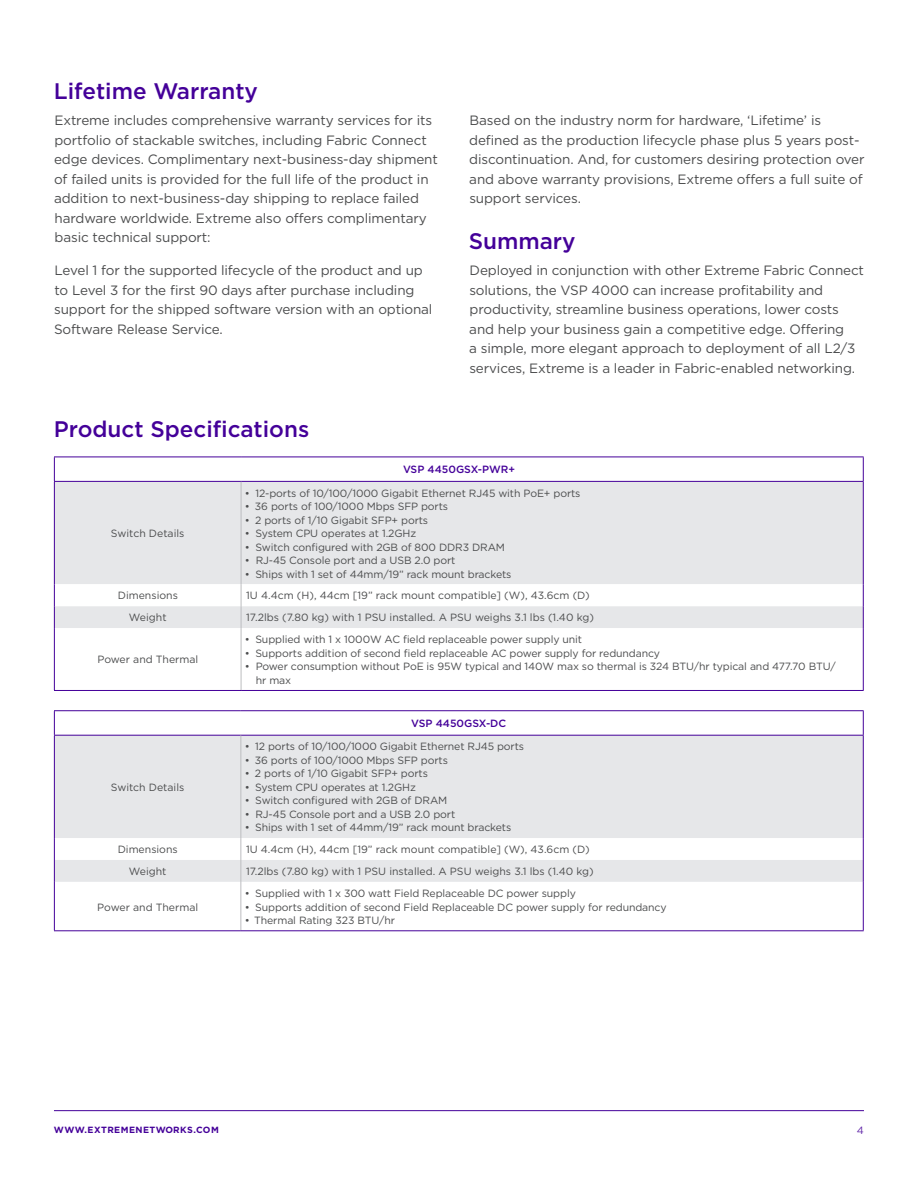
<style>
.page{position:relative;width:918px;height:1188px;background:#fff}
.page>*{position:absolute;margin:0;border:0;box-sizing:border-box;transform-origin:0 0}
.t1{font:500 22.5px "Gotham";color:#409}
.Body{font:13.5px/19.5px "Gotham";letter-spacing:-.01em;color:#4b4c4d}
.Table_Body_Copy_Left{font:10.5px/13.5px "Gotham";letter-spacing:-.01em;color:#4b4c4d}
.Table_Body_Copy{font:10.5px "Gotham";color:#4b4c4d}
.Table_-_Subhead_Reve{font:500 10.5px "Gotham";color:#409}
.t2{font:10.5px "Gotham";color:#6026a8}
.t3{font:700 9px "Gotham";letter-spacing:.05em;color:#409}
</style>
<div class="page">
<hr style="left:54px;top:1110px;width:810px;height:1px;background:#409">
<div style="left:55px;top:482px;width:808px;height:102px;background:#e6e7e9"></div>
<svg style="left:55px;top:584px;width:808px;height:106px"></svg>
<hr style="left:54px;top:481px;width:187px;height:1px;background:#409">
<hr style="left:241px;top:481px;width:623px;height:1px;background:#409">
<hr style="left:241px;top:482px;width:1px;height:102px;background:#bcbdc0">
<svg style="left:241px;top:584px;width:1px;height:44px"></svg>
<hr style="left:241px;top:628px;width:1px;height:62px;background:#bcbdc0">
<hr style="left:54px;top:457px;width:187px;height:1px;background:#409">
<svg style="left:54px;top:457px;width:1px;height:24px"></svg>
<hr style="left:241px;top:457px;width:623px;height:1px;background:#409">
<svg style="left:863px;top:457px;width:1px;height:24px"></svg>
<hr style="left:54px;top:482px;width:1px;height:102px;background:#409">
<hr style="left:863px;top:482px;width:1px;height:102px;background:#409">
<svg style="left:54px;top:584px;width:1px;height:44px"></svg>
<svg style="left:863px;top:584px;width:1px;height:44px"></svg>
<hr style="left:54px;top:628px;width:1px;height:62px;background:#409">
<hr style="left:863px;top:628px;width:1px;height:62px;background:#409">
<hr style="left:54px;top:690px;width:187px;height:1px;background:#409">
<hr style="left:241px;top:690px;width:623px;height:1px;background:#409">
<div style="left:55px;top:736px;width:808px;height:102px;background:#e6e7e9"></div>
<svg style="left:55px;top:838px;width:808px;height:92px"></svg>
<hr style="left:54px;top:735px;width:187px;height:1px;background:#409">
<hr style="left:241px;top:735px;width:623px;height:1px;background:#409">
<hr style="left:240px;top:736px;width:1px;height:102px;background:#bcbdc0">
<svg style="left:240px;top:838px;width:1px;height:44px"></svg>
<hr style="left:240px;top:882px;width:1px;height:48px;background:#bcbdc0">
<hr style="left:54px;top:710px;width:187px;height:1px;background:#409">
<svg style="left:54px;top:711px;width:1px;height:24px"></svg>
<hr style="left:241px;top:710px;width:623px;height:1px;background:#409">
<svg style="left:863px;top:711px;width:1px;height:24px"></svg>
<hr style="left:54px;top:736px;width:1px;height:102px;background:#409">
<hr style="left:863px;top:736px;width:1px;height:102px;background:#409">
<svg style="left:54px;top:838px;width:1px;height:44px"></svg>
<svg style="left:863px;top:838px;width:1px;height:44px"></svg>
<hr style="left:54px;top:882px;width:1px;height:48px;background:#409">
<hr style="left:863px;top:882px;width:1px;height:48px;background:#409">
<hr style="left:54px;top:930px;width:187px;height:1px;background:#409">
<hr style="left:241px;top:930px;width:623px;height:1px;background:#409">
<h2 class="t1" style="left:54px;top:76px;width:206px">Lifetime Warranty</h2>
<p class="Body" style="left:54px;top:110px;width:385px">Extreme includes comprehensive warranty services for its portfolio of stackable switches, including Fabric Connect edge devices. Complimentary next-business-day shipment of failed units is provided for the full life of the product in addition to next-business-day shipping to replace failed hardware worldwide. Extreme also offers complimentary basic technical support:</p>
<p class="Body" style="left:54px;top:260px;width:380px">Level 1 for the supported lifecycle of the product and up to Level 3 for the first 90 days after purchase including support for the shipped software version with an optional Software Release Service.</p>
<h2 class="t1" style="left:54px;top:414px;width:257px">Product Specifications</h2>
<p class="Body" style="left:469px;top:110px;width:397px">Based on the industry norm for hardware, ‘Lifetime’ is defined as the production lifecycle phase plus 5 years post&shy;discontinuation. And, for customers desiring protection over and above warranty provisions, Extreme offers a full suite of support services.</p>
<h2 class="t1" style="left:469px;top:226px;width:109px">Summary</h2>
<p class="Body" style="left:469px;top:260px;width:396px">Deployed in conjunction with other Extreme Fabric Connect solutions, the VSP 4000 can increase profitability and productivity, streamline business operations, lower costs and help your business gain a competitive edge. Offering<br>a simple, more elegant approach to deployment of all L2/3 services, Extreme is a leader in Fabric-enabled networking.</p>
<p class="Table_Body_Copy" style="left:111px;top:527px;width:75px">Switch Details</p>
<p class="Table_-_Subhead_Reve" style="left:403px;top:463px;width:113px">VSP 4450GSX-PWR+</p>
<p class="Table_Body_Copy_Left" style="left:245px;top:486px;width:337px">• 12-ports of 10/100/1000 Gigabit Ethernet RJ45 with PoE+ ports</p>
<p class="Table_Body_Copy_Left" style="left:245px;top:499px;width:205px">• 36 ports of 100/1000 Mbps SFP ports</p>
<p class="Table_Body_Copy_Left" style="left:245px;top:513px;width:185px">• 2 ports of 1/10 Gigabit SFP+ ports</p>
<p class="Table_Body_Copy_Left" style="left:245px;top:526px;width:173px">• System CPU operates at 1.2GHz</p>
<p class="Table_Body_Copy_Left" style="left:245px;top:540px;width:262px">• Switch configured with 2GB of 800 DDR3 DRAM</p>
<p class="Table_Body_Copy_Left" style="left:245px;top:553px;width:212px">• RJ-45 Console port and a USB 2.0 port</p>
<p class="Table_Body_Copy_Left" style="left:245px;top:567px;width:268px">• Ships with 1 set of 44mm/19” rack mount brackets</p>
<p class="Table_Body_Copy" style="left:118px;top:589px;width:62px">Dimensions</p>
<p class="Table_Body_Copy_Left" style="left:246px;top:589px;width:345px">1U 4.4cm (H), 44cm [19” rack mount compatible] (W), 43.6cm (D)</p>
<p class="Table_Body_Copy" style="left:129px;top:611px;width:39px">Weight</p>
<p class="Table_Body_Copy_Left" style="left:246px;top:611px;width:349px">17.2lbs (7.80 kg) with 1 PSU installed. A PSU weighs 3.1 lbs (1.40 kg)</p>
<p class="Table_Body_Copy" style="left:97px;top:653px;width:102px">Power and Thermal</p>
<p class="Table_Body_Copy_Left" style="left:245px;top:633px;width:339px">• Supplied with 1 x 1000W AC field replaceable power supply unit</p>
<p class="Table_Body_Copy_Left" style="left:245px;top:646px;width:417px">• Supports addition of second field replaceable AC power supply for redundancy</p>
<p class="Table_Body_Copy_Left" style="left:256px;top:660px;width:581px;text-indent:-11px">• Power consumption without PoE is 95W typical and 140W max so thermal is 324 BTU/hr typical and 477.70 BTU/ hr max</p>
<p class="Table_-_Subhead_Reve" style="left:411px;top:717px;width:97px">VSP 4450GSX-DC</p>
<p class="Table_Body_Copy" style="left:111px;top:780px;width:75px">Switch Details</p>
<p class="Table_Body_Copy_Left" style="left:245px;top:740px;width:281px">• 12 ports of 10/100/1000 Gigabit Ethernet RJ45 ports</p>
<p class="Table_Body_Copy_Left" style="left:245px;top:753px;width:205px">• 36 ports of 100/1000 Mbps SFP ports</p>
<p class="Table_Body_Copy_Left" style="left:245px;top:767px;width:185px">• 2 ports of 1/10 Gigabit SFP+ ports</p>
<p class="Table_Body_Copy_Left" style="left:245px;top:780px;width:173px">• System CPU operates at 1.2GHz</p>
<p class="Table_Body_Copy_Left" style="left:245px;top:794px;width:204px">• Switch configured with 2GB of DRAM</p>
<p class="Table_Body_Copy_Left" style="left:245px;top:807px;width:212px">• RJ-45 Console port and a USB 2.0 port</p>
<p class="Table_Body_Copy_Left" style="left:245px;top:821px;width:268px">• Ships with 1 set of 44mm/19” rack mount brackets</p>
<p class="Table_Body_Copy" style="left:118px;top:843px;width:62px">Dimensions</p>
<p class="Table_Body_Copy_Left" style="left:246px;top:843px;width:345px">1U 4.4cm (H), 44cm [19” rack mount compatible] (W), 43.6cm (D)</p>
<p class="Table_Body_Copy" style="left:129px;top:865px;width:39px">Weight</p>
<p class="Table_Body_Copy_Left" style="left:246px;top:864px;width:349px">17.2lbs (7.80 kg) with 1 PSU installed. A PSU weighs 3.1 lbs (1.40 kg)</p>
<p class="Table_Body_Copy" style="left:97px;top:900px;width:102px">Power and Thermal</p>
<p class="Table_Body_Copy_Left" style="left:245px;top:886px;width:333px">• Supplied with 1 x 300 watt Field Replaceable DC power supply</p>
<p class="Table_Body_Copy_Left" style="left:245px;top:900px;width:423px">• Supports addition of second Field Replaceable DC power supply for redundancy</p>
<p class="Table_Body_Copy_Left" style="left:245px;top:913px;width:152px">• Thermal Rating 323 BTU/hr</p>
<p class="t3" style="left:54px;top:1124px;width:166px">WWW.EXTREMENETWORKS.COM</p>
<p class="t2" style="left:857px;top:1124px;width:9px">4</p>
</div>
